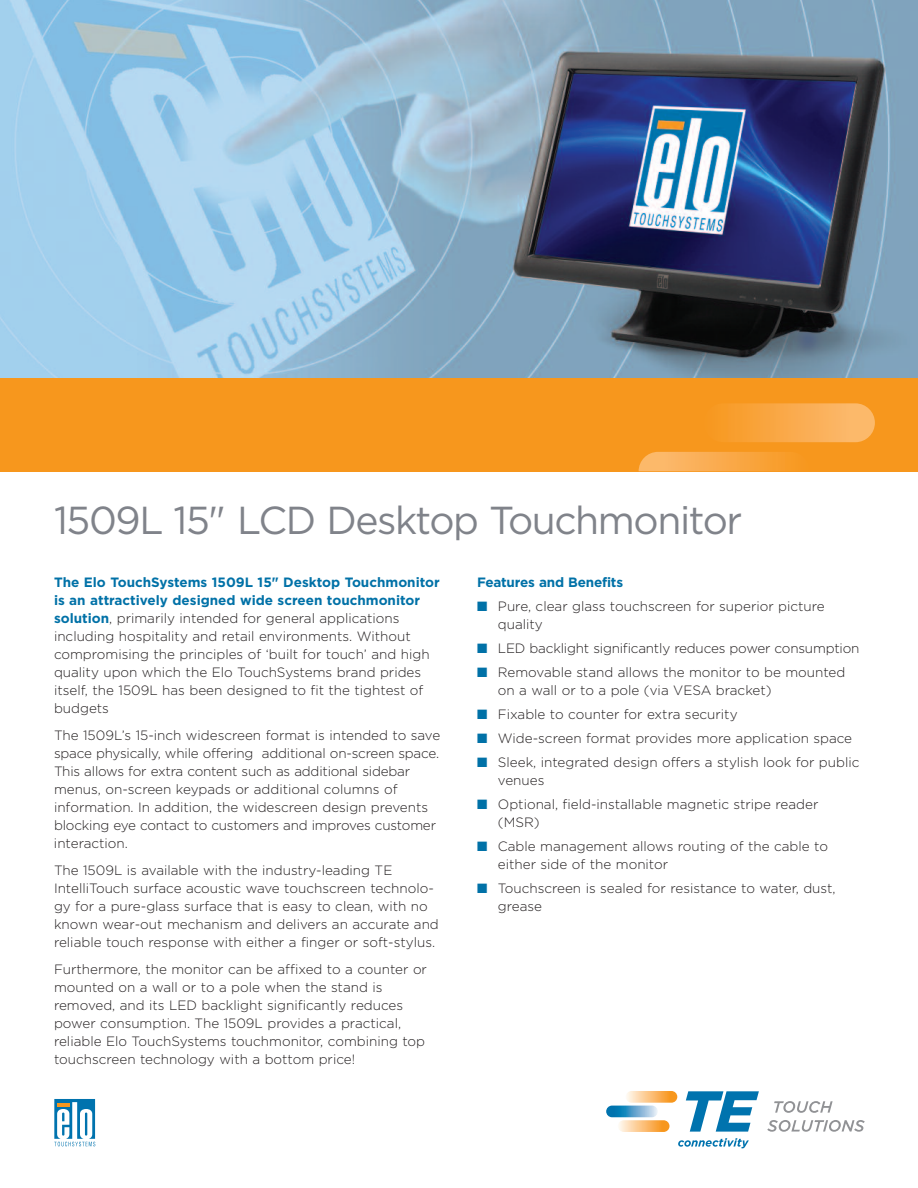
<style>
.page{position:relative;width:918px;height:1188px;background:#fff}
.page>*{position:absolute;margin:0;border:0;box-sizing:border-box;transform-origin:0 0}
.t1{font:39px "Gotham";letter-spacing:-.035em;color:#80838a}
.t2{font:300 13.5px/18px "Gotham";color:#231f20}
.t3{font:700 13.5px "Gotham";letter-spacing:-.015em;color:#0071a7}
.s1{font-weight:700;color:#0071a7}
.s2{color:#0071a7}
</style>
<div class="page">
<img style="left:0;top:0;width:918px;height:378px">
<div style="left:0;top:378px;width:918px;height:93px;background:#f7971d"></div>
<img style="left:704px;top:403px;width:171px;height:39px;border-radius:19px">
<img style="left:639px;top:452px;width:148px;height:19px">
<svg style="left:55px;top:1099px;width:41px;height:48px"></svg>
<svg style="left:54px;top:1099px;width:41px;height:47px"></svg>
<svg style="left:774px;top:1101px;width:59px;height:12px"></svg>
<svg style="left:767px;top:1120px;width:98px;height:12px"></svg>
<svg style="left:626px;top:1091px;width:51px;height:12px"></svg>
<svg style="left:618px;top:1120px;width:51px;height:12px"></svg>
<svg style="left:606px;top:1106px;width:52px;height:11px"></svg>
<svg style="left:686px;top:1091px;width:73px;height:41px"></svg>
<svg style="left:678px;top:1138px;width:71px;height:10px"></svg>
<h1 class="t1" style="left:54px;top:497px;width:690px">1509L 15" LCD Desktop Touchmonitor</h1>
<p class="t2" style="left:54px;top:573px;width:387px"><span class="s1">The Elo TouchSystems 1509L 15" Desktop Touchmonitor is an attractively designed wide screen touchmonitor solution</span>, primarily intended for general applications including hospitality and retail environments. Without compromising the principles of ‘built for touch’ and high quality upon which the Elo TouchSystems brand prides itself, the 1509L has been designed to fit the tightest of budgets</p>
<p class="t2" style="left:54px;top:726px;width:388px">The 1509L’s 15-inch widescreen format is intended to save space physically, while offering additional on-screen space.<br>This allows for extra content such as additional sidebar menus, on-screen keypads or additional columns of information. In addition, the widescreen design prevents blocking eye contact to customers and improves customer interaction.</p>
<p class="t2" style="left:54px;top:861px;width:386px">The 1509L is available with the industry-leading TE IntelliTouch surface acoustic wave touchscreen technolo&shy;gy for a pure-glass surface that is easy to clean, with no known wear-out mechanism and delivers an accurate and reliable touch response with either a finger or soft-stylus.</p>
<p class="t2" style="left:54px;top:960px;width:375px">Furthermore, the monitor can be affixed to a counter or mounted on a wall or to a pole when the stand is removed, and its LED backlight significantly reduces power consumption. The 1509L provides a practical, reliable Elo TouchSystems touchmonitor, combining top touchscreen technology with a bottom price!</p>
<p class="t3" style="left:477px;top:574px;width:148px">Features and Benefits</p>
<p class="t2" style="left:498px;top:597px;width:328px;text-indent:-21px"><span class="s2">■</span> Pure, clear glass touchscreen for superior picture quality</p>
<p class="t2" style="left:477px;top:639px;width:384px"><span class="s2">■</span> LED backlight significantly reduces power consumption</p>
<p class="t2" style="left:498px;top:663px;width:349px;text-indent:-21px"><span class="s2">■</span> Removable stand allows the monitor to be mounted on a wall or to a pole (via VESA bracket)</p>
<p class="t2" style="left:477px;top:705px;width:262px"><span class="s2">■</span> Fixable to counter for extra security</p>
<p class="t2" style="left:477px;top:729px;width:377px"><span class="s2">■</span> Wide-screen format provides more application space</p>
<p class="t2" style="left:498px;top:753px;width:363px;text-indent:-21px"><span class="s2">■</span> Sleek, integrated design offers a stylish look for public venues</p>
<p class="t2" style="left:498px;top:795px;width:322px;text-indent:-21px"><span class="s2">■</span> Optional, field-installable magnetic stripe reader (MSR)</p>
<p class="t2" style="left:498px;top:837px;width:332px;text-indent:-21px"><span class="s2">■</span> Cable management allows routing of the cable to either side of the monitor</p>
<p class="t2" style="left:498px;top:879px;width:339px;text-indent:-21px"><span class="s2">■</span> Touchscreen is sealed for resistance to water, dust, grease</p>
</div>
